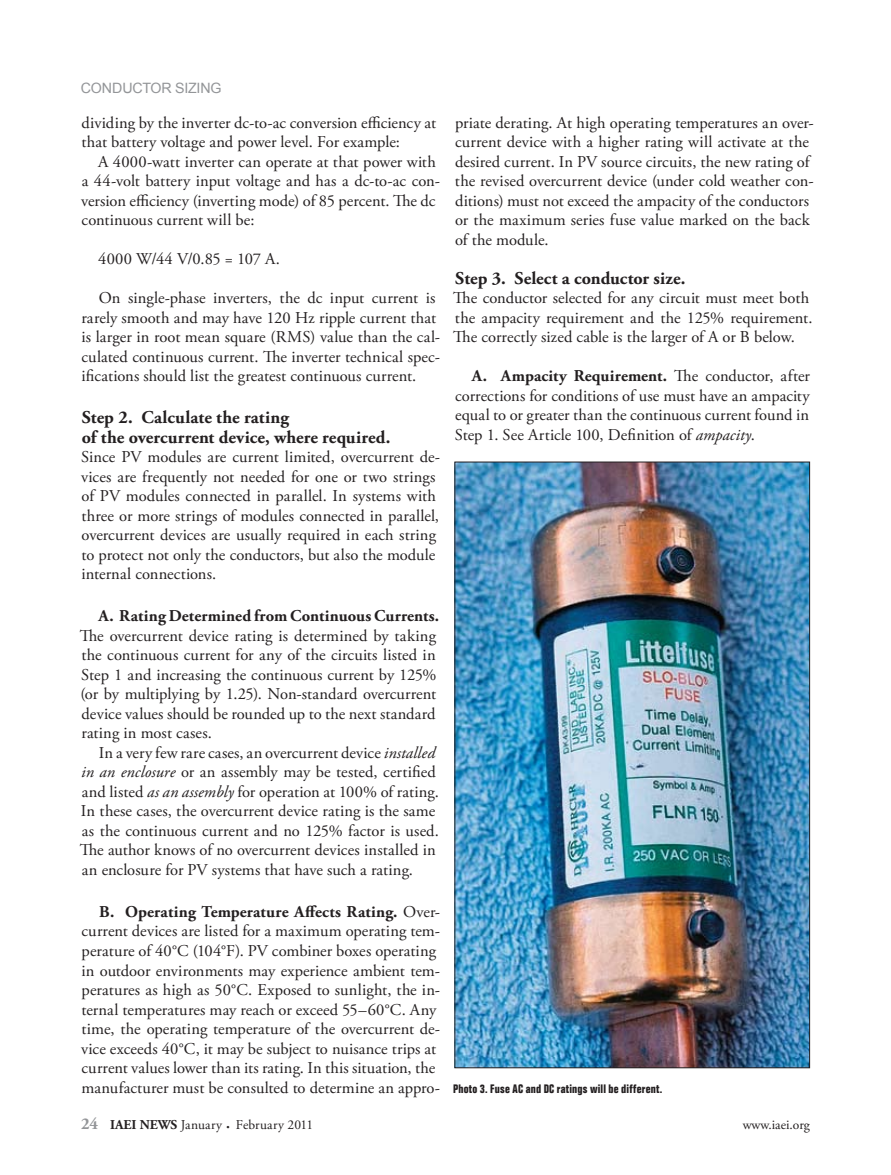
<style>
.page{position:relative;width:891px;height:1175px;background:#fff}
.page>*{position:absolute;margin:0;border:0;box-sizing:border-box;transform-origin:0 0}
.t1{font:700 18px/19.5px "Adobe Garamond Pro";letter-spacing:.005em;color:#231f20}
.t2{font:16.5px/19.5px "Adobe Garamond Pro";letter-spacing:.005em;color:#231f20}
.t3{font:700 16.5px "Adobe Garamond Pro";letter-spacing:.01em;color:#231f20}
.t4{font:14.25px "Arial";letter-spacing:-.01em;color:#939598}
.t5{font:13.5px "Adobe Garamond Pro";color:#231f20}
.t6{font:700 condensed 12px "Folio Std";letter-spacing:.015em;color:#231f20}
.s1{font-style:italic}
.s2{font-weight:700}
.s3{font-weight:700;font-size:16.5px;color:#939598}
.s4{font-size:21px}
</style>
<div class="page">
<img style="left:456px;top:463px;width:352px;height:603px">
<p class="t4" style="left:81px;top:78px;width:142px">CONDUCTOR SIZING</p>
<p class="t2" style="left:81px;top:113px;width:356px">dividing by the inverter dc-to-ac conversion efficiency at that battery voltage and power level. For example:</p>
<p class="t2" style="left:81px;top:152px;width:360px;text-indent:17px">A 4000-watt inverter can operate at that power with a 44-volt battery input voltage and has a dc-to-ac con&shy;version efficiency (inverting mode) of 85 percent. The dc continuous current will be:</p>
<p class="t2" style="left:98px;top:250px;width:183px">4000 W/44 V/0.85 = 107 A.</p>
<p class="t2" style="left:81px;top:289px;width:360px;text-indent:18px">On single-phase inverters, the dc input current is rarely smooth and may have 120 Hz ripple current that is larger in root mean square (RMS) value than the cal&shy;culated continuous current. The inverter technical spec&shy;ifications should list the greatest continuous current.</p>
<p class="t1" style="left:82px;top:408px;width:310px">Step 2. Calculate the rating<br>of the overcurrent device, where required.</p>
<p class="t2" style="left:81px;top:448px;width:360px">Since PV modules are current limited, overcurrent de&shy;vices are frequently not needed for one or two strings of PV modules connected in parallel. In systems with three or more strings of modules connected in parallel, overcurrent devices are usually required in each string to protect not only the conductors, but also the module internal connections.</p>
<p class="t3" style="left:98px;top:606px;width:342px">A. Rating Determined from Continuous Currents.</p>
<p class="t2" style="left:80px;top:626px;width:358px;text-align:justify">The overcurrent device rating is determined by taking the continuous current for any of the circuits listed in Step 1 and increasing the continuous current by 125% (or by multiplying by 1.25). Non-standard overcurrent device values should be rounded up to the next standard rating in most cases.</p>
<p class="t2" style="left:80px;top:743px;width:361px;text-indent:19px">In a very few rare cases, an overcurrent device <span class="s1">installed in an enclosure</span> or an assembly may be tested, certified and listed <span class="s1">as an assembly</span> for operation at 100% of rating.<br>In these cases, the overcurrent device rating is the same as the continuous current and no 125% factor is used.<br>The author knows of no overcurrent devices installed in an enclosure for PV systems that have such a rating.</p>
<p class="t2" style="left:81px;top:902px;width:361px;text-indent:18px"><span class="s2">B. Operating Temperature Affects Rating.</span> Over&shy;current devices are listed for a maximum operating tem&shy;perature of 40°C (104°F). PV combiner boxes operating in outdoor environments may experience ambient tem&shy;peratures as high as 50°C. Exposed to sunlight, the in&shy;ternal temperatures may reach or exceed 55–60°C. Any time, the operating temperature of the overcurrent de&shy;vice exceeds 40°C, it may be subject to nuisance trips at current values lower than its rating. In this situation, the manufacturer must be consulted to determine an appro-</p>
<p class="t2" style="left:455px;top:113px;width:360px">priate derating. At high operating temperatures an over&shy;current device with a higher rating will activate at the desired current. In PV source circuits, the new rating of the revised overcurrent device (under cold weather con&shy;ditions) must not exceed the ampacity of the conductors or the maximum series fuse value marked on the back of the module.</p>
<p class="t1" style="left:455px;top:268px;width:232px">Step 3. Select a conductor size.</p>
<p class="t2" style="left:453px;top:289px;width:361px">The conductor selected for any circuit must meet both the ampacity requirement and the 125% requirement.<br>The correctly sized cable is the larger of A or B below.</p>
<p class="t2" style="left:455px;top:367px;width:357px;text-align:justify;text-indent:17px"><span class="s2">A. Ampacity Requirement.</span> The conductor, after corrections for conditions of use must have an ampacity equal to or greater than the continuous current found in Step 1. See Article 100, Definition of <span class="s1">ampacity</span>.</p>
<p class="t6" style="left:453px;top:1082px;width:211px">Photo 3. Fuse AC and DC ratings will be different.</p>
<p class="t5" style="left:81px;top:1117px;width:234px"><span class="s3">24</span> <span class="s2">IAEI NEWS</span> January <span class="s4">.</span> February 2011</p>
<p class="t5" style="left:743px;top:1117px;width:69px">www.iaei.org</p>
</div>
